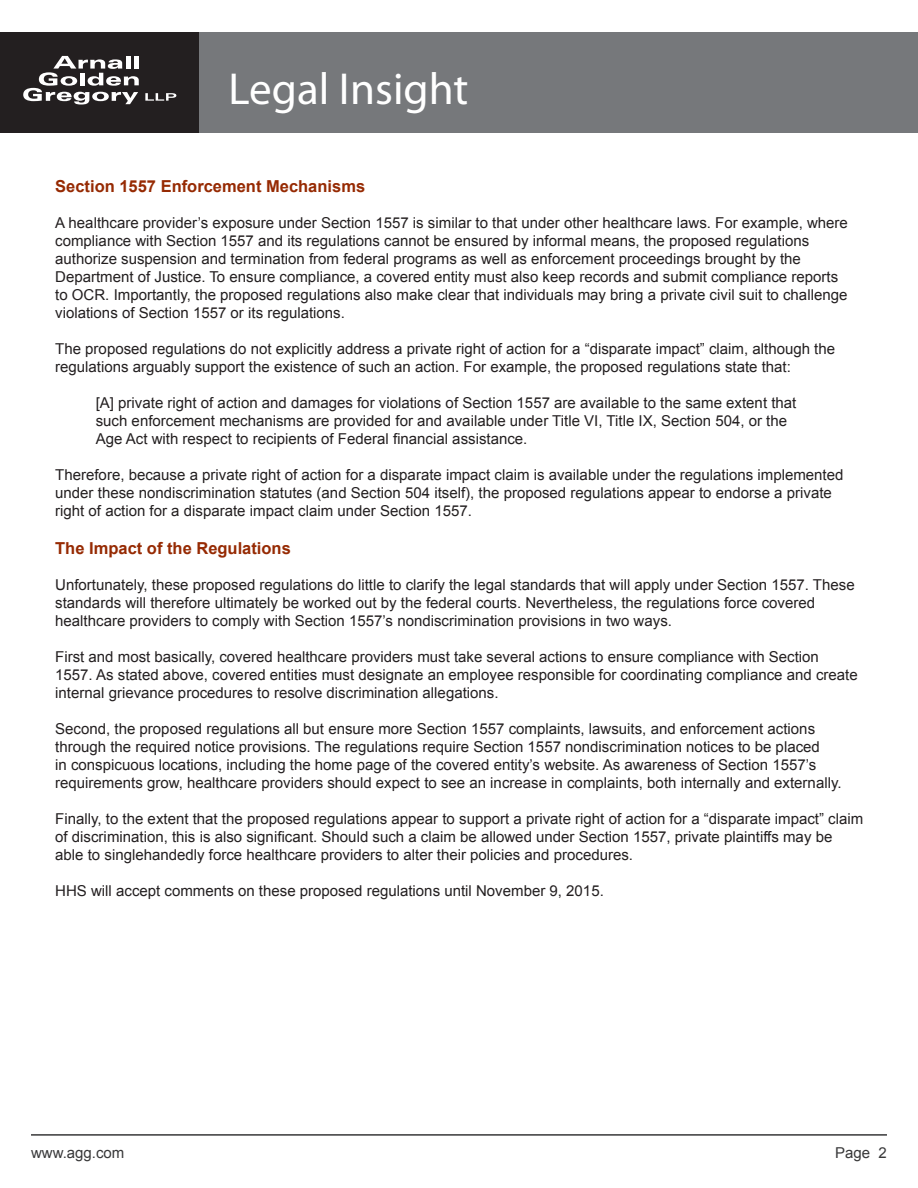
<style>
.page{position:relative;width:918px;height:1188px;background:#fff}
.page>*{position:absolute;margin:0;border:0;box-sizing:border-box;transform-origin:0 0}
.t1{font:45px "Myriad Pro";color:#fff}
.Subtitles{font:700 16.5px "Arial";color:#962a03}
.Regular_text{font:15px/18px "Arial";color:#231f20}
.t2{font:15px "Arial";color:#383839}
</style>
<div class="page">
<div style="left:0;top:32px;width:200px;height:101px;background:#231f20"></div>
<svg style="left:23px;top:56px;width:116px;height:49px"></svg>
<svg style="left:145px;top:93px;width:31px;height:8px"></svg>
<div style="left:200px;top:32px;width:718px;height:101px;background:#76787b"></div>
<hr style="left:31px;top:1134px;width:856px;height:2px;background:#383839">
<h1 class="t1" style="left:229px;top:61px;width:241px">Legal Insight</h1>
<p class="Subtitles" style="left:55px;top:175px;width:311px">Section 1557 Enforcement Mechanisms</p>
<p class="Regular_text" style="left:55px;top:214px;width:794px">A healthcare provider’s exposure under Section 1557 is similar to that under other healthcare laws. For example, where compliance with Section 1557 and its regulations cannot be ensured by informal means, the proposed regulations authorize suspension and termination from federal programs as well as enforcement proceedings brought by the Department of Justice. To ensure compliance, a covered entity must also keep records and submit compliance reports to OCR. Importantly, the proposed regulations also make clear that individuals may bring a private civil suit to challenge violations of Section 1557 or its regulations.</p>
<p class="Regular_text" style="left:55px;top:340px;width:781px">The proposed regulations do not explicitly address a private right of action for a “disparate impact” claim, although the regulations arguably support the existence of such an action. For example, the proposed regulations state that:</p>
<p class="Regular_text" style="left:96px;top:394px;width:702px">[A] private right of action and damages for violations of Section 1557 are available to the same extent that such enforcement mechanisms are provided for and available under Title VI, Title IX, Section 504, or the<br>Age Act with respect to recipients of Federal financial assistance.</p>
<p class="Regular_text" style="left:55px;top:466px;width:790px">Therefore, because a private right of action for a disparate impact claim is available under the regulations implemented under these nondiscrimination statutes (and Section 504 itself), the proposed regulations appear to endorse a private right of action for a disparate impact claim under Section 1557.</p>
<p class="Subtitles" style="left:55px;top:537px;width:237px">The Impact of the Regulations</p>
<p class="Regular_text" style="left:55px;top:576px;width:801px">Unfortunately, these proposed regulations do little to clarify the legal standards that will apply under Section 1557. These standards will therefore ultimately be worked out by the federal courts. Nevertheless, the regulations force covered healthcare providers to comply with Section 1557’s nondiscrimination provisions in two ways.</p>
<p class="Regular_text" style="left:55px;top:648px;width:804px">First and most basically, covered healthcare providers must take several actions to ensure compliance with Section<br>1557. As stated above, covered entities must designate an employee responsible for coordinating compliance and create internal grievance procedures to resolve discrimination allegations.</p>
<p class="Regular_text" style="left:55px;top:720px;width:788px">Second, the proposed regulations all but ensure more Section 1557 complaints, lawsuits, and enforcement actions through the required notice provisions. The regulations require Section 1557 nondiscrimination notices to be placed<br>in conspicuous locations, including the home page of the covered entity’s website. As awareness of Section 1557’s requirements grow, healthcare providers should expect to see an increase in complaints, both internally and externally.</p>
<p class="Regular_text" style="left:55px;top:810px;width:810px">Finally, to the extent that the proposed regulations appear to support a private right of action for a “disparate impact” claim of discrimination, this is also significant. Should such a claim be allowed under Section 1557, private plaintiffs may be able to singlehandedly force healthcare providers to alter their policies and procedures.</p>
<p class="Regular_text" style="left:55px;top:882px;width:550px">HHS will accept comments on these proposed regulations until November 9, 2015.</p>
<p class="t2" style="left:31px;top:1142px;width:95px">www.agg.com</p>
<p class="t2" style="left:835px;top:1142px;width:53px">Page 2</p>
</div>
